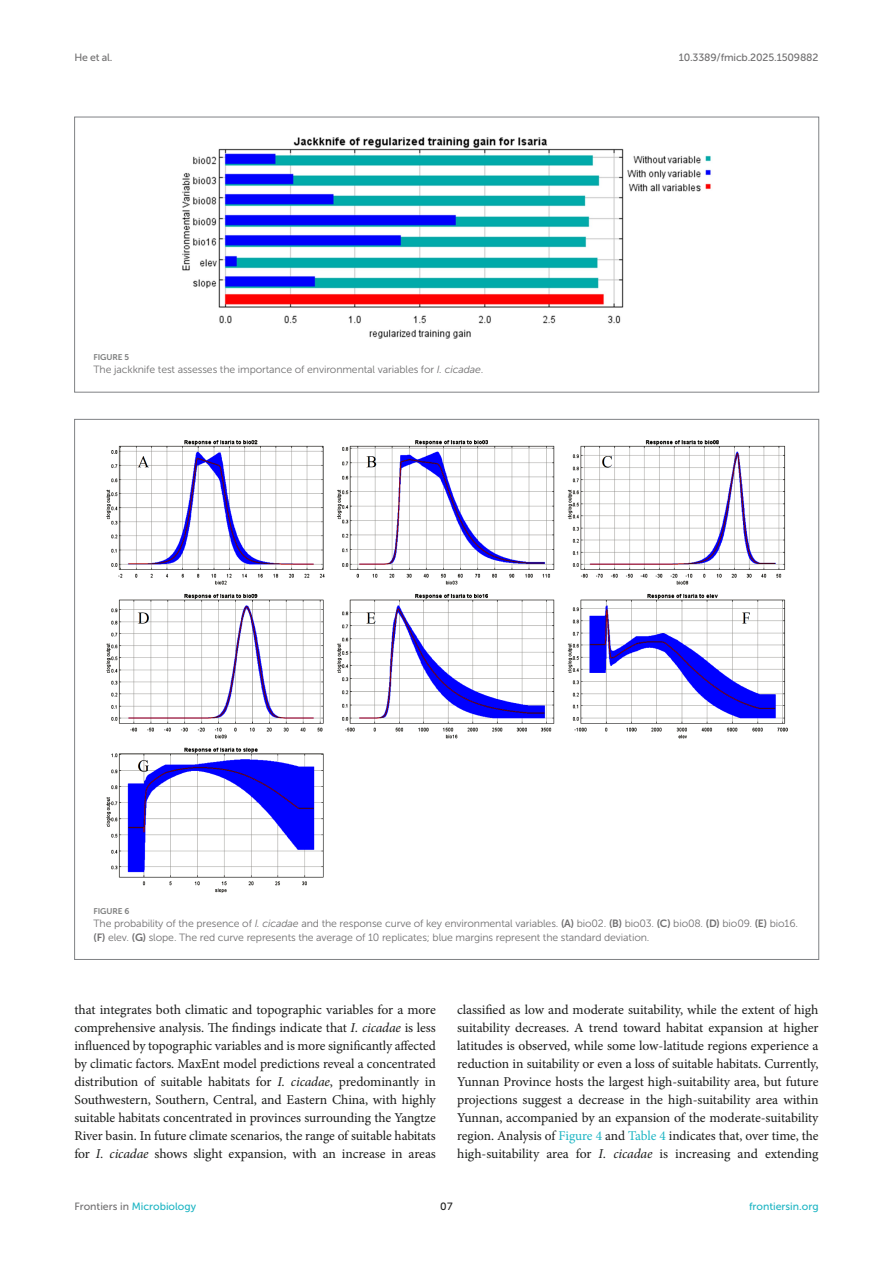
<style>
.page{position:relative;width:893px;height:1263px;background:#fff}
.page>*{position:absolute;margin:0;border:0;box-sizing:border-box;transform-origin:0 0}
.TEXT{font:13.5px/18px "Minion Pro";letter-spacing:-.01em;color:#1b1c1b;text-align:justify}
.FIG_LEG{font:10.5px/13.5px "Museo Sans 300";letter-spacing:-.01em;color:#706f70}
.t1{font:10.5px "Museo Sans 500";color:#1db5c3}
.t2{font:10.5px "Museo Sans 500";letter-spacing:-.015em;color:#706f70}
.t3{font:10.5px "Museo Sans 500";color:#1b1c1b}
.FIG_HD{font:8.25px "Museo Sans 700";letter-spacing:-.01em;color:#7e7f7f}
.s1{font-style:italic}
.s2{font-family:"Museo Sans 700"}
.s3{color:#1db5c3}
.s4{color:#706f70}
</style>
<div class="page">
<img style="left:182px;top:137px;width:529px;height:202px">
<img style="left:106px;top:440px;width:682px;height:453px">
<p class="t2" style="left:74px;top:51px;width:40px">He et al.</p>
<p class="t2" style="left:679px;top:51px;width:141px">10.3389/fmicb.2025.1509882</p>
<p class="FIG_HD" style="left:94px;top:352px;width:37px">FIGURE 5</p>
<p class="FIG_LEG" style="left:94px;top:363px;width:392px">The jackknife test assesses the importance of environmental variables for <span class="s1">I. cicadae</span>.</p>
<p class="FIG_HD" style="left:94px;top:906px;width:37px">FIGURE 6</p>
<p class="FIG_LEG" style="left:94px;top:917px;width:706px">The probability of the presence of <span class="s1">I. cicadae</span> and the response curve of key environmental variables. <span class="s2">(A)</span> bio02. <span class="s2">(B)</span> bio03. <span class="s2">(C)</span> bio08. <span class="s2">(D)</span> bio09. <span class="s2">(E)</span> bio16. <span class="s2">(F)</span> elev. <span class="s2">(G)</span> slope. The red curve represents the average of 10 replicates; blue margins represent the standard deviation.</p>
<p class="TEXT" style="left:74px;top:1001px;width:363px">that integrates both climatic and topographic variables for a more comprehensive analysis. The findings indicate that <span class="s1">I. cicadae</span> is less influenced by topographic variables and is more significantly affected by climatic factors. MaxEnt model predictions reveal a concentrated distribution of suitable habitats for <span class="s1">I. cicadae</span>, predominantly in Southwestern, Southern, Central, and Eastern China, with highly suitable habitats concentrated in provinces surrounding the Yangtze River basin. In future climate scenarios, the range of suitable habitats for <span class="s1">I. cicadae</span> shows slight expansion, with an increase in areas</p>
<p class="TEXT" style="left:457px;top:1001px;width:363px">classified as low and moderate suitability, while the extent of high suitability decreases. A trend toward habitat expansion at higher latitudes is observed, while some low-latitude regions experience a reduction in suitability or even a loss of suitable habitats. Currently, Yunnan Province hosts the largest high-suitability area, but future projections suggest a decrease in the high-suitability area within Yunnan, accompanied by an expansion of the moderate-suitability region. Analysis of <span class="s3">Figure 4</span> and <span class="s3">Table 4</span> indicates that, over time, the high-suitability area for <span class="s1">I. cicadae</span> is increasing and extending</p>
<p class="t1" style="left:74px;top:1200px;width:123px"><span class="s4">Frontiers in</span> Microbiology</p>
<p class="t3" style="left:440px;top:1200px;width:14px">07</p>
<p class="t1" style="left:749px;top:1200px;width:71px">frontiersin.org</p>
</div>
